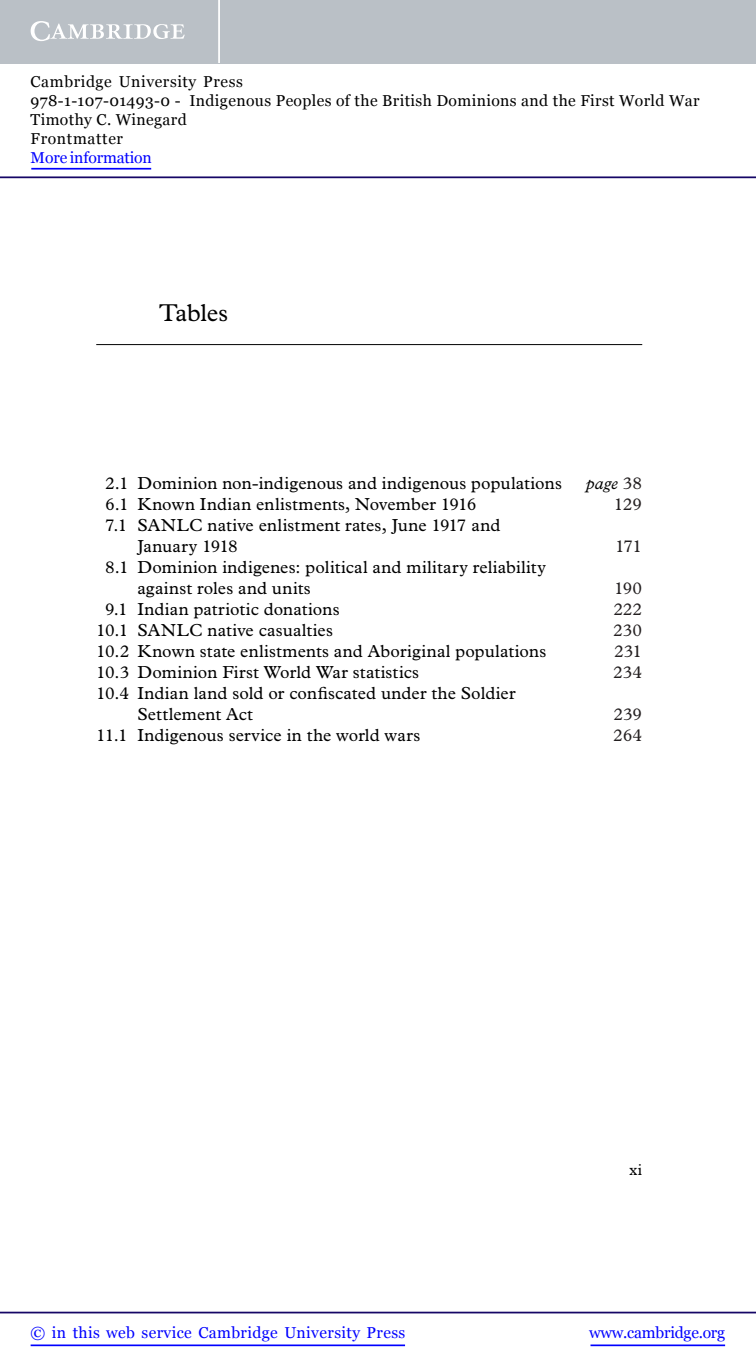
<style>
.page{position:relative;width:756px;height:1371px;background:#fff}
.page>*{position:absolute;margin:0;border:0;box-sizing:border-box;transform-origin:0 0}
.t1{font:24.5px "Plantin Std";letter-spacing:-.01em;color:#000}
.t2{font:17.5px/21px "Plantin Std";letter-spacing:.01em;color:#000}
.t3{font:17.5px "Plantin Std";color:#231f20}
.t4{font:italic 17.5px "Plantin Std";color:#000}
.t5{font:15.75px/18.9px "Georgia";letter-spacing:.025em;color:#000}
.t6{font:15.75px "Georgia";letter-spacing:.025em;color:#00f}
.t7{font:15.75px "Georgia";letter-spacing:-.015em;color:#00f}
.t8{font:15.75px "Georgia";letter-spacing:-.01em;color:#00f}
.t9{font:15.75px "Plantin Std";color:#000}
.s1{font-style:normal;color:#231f20}
</style>
<div class="page">
<hr style="left:591px;top:1344px;width:134px;height:1px;background:#00f">
<hr style="left:0;top:1311px;width:756px;height:2px;background:#150666">
<hr style="left:31px;top:1344px;width:374px;height:1px;background:#00f">
<div style="left:0;top:0;width:756px;height:63px;background:#bac0c6"></div>
<svg style="left:31px;top:21px;width:154px;height:20px"></svg>
<hr style="left:218px;top:0;width:2px;height:63px;background:#fff">
<hr style="left:0;top:176px;width:756px;height:2px;background:#150666">
<hr style="left:31px;top:168px;width:120px;height:1px;background:#00f">
<hr style="left:96px;top:344px;width:546px;height:1px;background:#000">
<p class="t5" style="left:31px;top:72px;width:671px">Cambridge University Press<br>978-1-107-01493-0 - Indigenous Peoples of the British Dominions and the First World War Timothy C. Winegard<br>Frontmatter</p>
<p class="t8" style="left:31px;top:148px;width:123px">More information</p>
<p class="t1" style="left:159px;top:298px;width:71px">Tables</p>
<p class="t2" style="left:105px;top:472px;width:459px">2.1 Dominion non-indigenous and indigenous populations</p>
<p class="t4" style="left:586px;top:472px;width:58px">page <span class="s1">38</span></p>
<p class="t2" style="left:105px;top:493px;width:373px">6.1 Known Indian enlistments, November 1916</p>
<p class="t3" style="left:614px;top:493px;width:30px">129</p>
<p class="t2" style="left:137px;top:514px;width:365px;text-indent:-32px">7.1 SANLC native enlistment rates, June 1917 and<br>January 1918</p>
<p class="t3" style="left:615px;top:535px;width:28px">171</p>
<p class="t2" style="left:137px;top:556px;width:410px;text-indent:-32px">8.1 Dominion indigenes: political and military reliability against roles and units</p>
<p class="t3" style="left:614px;top:577px;width:30px">190</p>
<p class="t2" style="left:105px;top:598px;width:236px">9.1 Indian patriotic donations</p>
<p class="t3" style="left:613px;top:598px;width:30px">222</p>
<p class="t2" style="left:96px;top:619px;width:238px">10.1 SANLC native casualties</p>
<p class="t3" style="left:613px;top:619px;width:31px">230</p>
<p class="t2" style="left:96px;top:640px;width:452px">10.2 Known state enlistments and Aboriginal populations</p>
<p class="t3" style="left:614px;top:640px;width:30px">231</p>
<p class="t2" style="left:96px;top:661px;width:324px">10.3 Dominion First World War statistics</p>
<p class="t3" style="left:613px;top:661px;width:31px">234</p>
<p class="t2" style="left:137px;top:682px;width:380px;text-indent:-41px">10.4 Indian land sold or confiscated under the Soldier<br>Settlement Act</p>
<p class="t3" style="left:613px;top:703px;width:30px">239</p>
<p class="t2" style="left:96px;top:724px;width:326px">11.1 Indigenous service in the world wars</p>
<p class="t3" style="left:613px;top:724px;width:31px">264</p>
<p class="t9" style="left:630px;top:1160px;width:14px">xi</p>
<p class="t6" style="left:31px;top:1323px;width:376px">© in this web service Cambridge University Press</p>
<p class="t7" style="left:589px;top:1323px;width:137px">www.cambridge.org</p>
</div>
